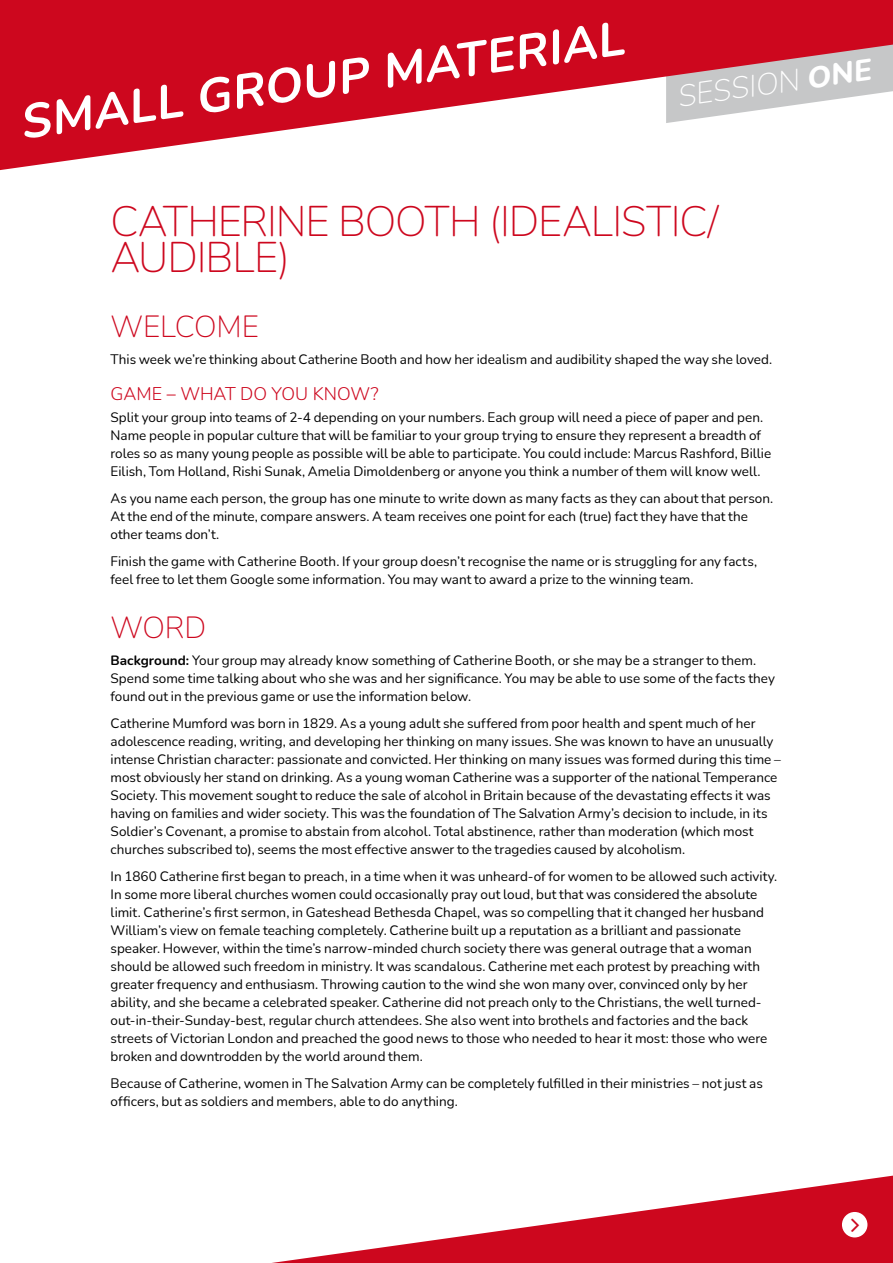
<style>
.page{position:relative;width:893px;height:1263px;background:#fff}
.page>*{position:absolute;margin:0;border:0;box-sizing:border-box;transform-origin:0 0}
.t1{font:700 48px "Nunito";color:#fff}
.t2{font:200 42px/36px "Nunito";letter-spacing:-.025em;color:#cd071e}
.t3{font:200 30px "Nunito";letter-spacing:-.005em;color:#cd071e}
.Session{font:200 30px "Nunito";color:#fff}
.t4{font:300 18px "Nunito";color:#cd071e}
.t5{font:13.5px/18px "Nunito";color:#000}
.s1{font-weight:800}
.s2{font-weight:700}
</style>
<div class="page">
<svg style="left:272px;top:1175px;width:621px;height:88px"></svg>
<div style="left:842px;top:1212px;width:25px;height:25px;background:#fff;border-radius:50%"></div>
<svg style="left:0;top:0;width:893px;height:170px"></svg>
<svg style="left:5px;top:0;width:783px;height:163px;fill:#cd071e"></svg>
<h1 class="t1" style="left:15px;top:89px;width:610px;rotate:-8deg">SMALL GROUP MATERIAL</h1>
<p class="Session" style="left:674px;top:76px;width:197px;rotate:-8deg">SESSION <span class="s1">ONE</span></p>
<p class="t2" style="left:111px;top:202px;width:610px">CATHERINE BOOTH (IDEALISTIC/<br>AUDIBLE)</p>
<p class="t3" style="left:111px;top:305px;width:150px">WELCOME</p>
<p class="t5" style="left:111px;top:349px;width:663px">This week we’re thinking about Catherine Booth and how her idealism and audibility shaped the way she loved.</p>
<p class="t4" style="left:111px;top:381px;width:269px">GAME – WHAT DO YOU KNOW?</p>
<p class="t5" style="left:111px;top:408px;width:662px">Split your group into teams of 2-4 depending on your numbers. Each group will need a piece of paper and pen.<br>Name people in popular culture that will be familiar to your group trying to ensure they represent a breadth of roles so as many young people as possible will be able to participate. You could include: Marcus Rashford, Billie Eilish, Tom Holland, Rishi Sunak, Amelia Dimoldenberg or anyone you think a number of them will know well.</p>
<p class="t5" style="left:111px;top:489px;width:664px">As you name each person, the group has one minute to write down as many facts as they can about that person.<br>At the end of the minute, compare answers. A team receives one point for each (true) fact they have that the other teams don’t.</p>
<p class="t5" style="left:111px;top:552px;width:648px">Finish the game with Catherine Booth. If your group doesn’t recognise the name or is struggling for any facts, feel free to let them Google some information. You may want to award a prize to the winning team.</p>
<p class="t3" style="left:111px;top:607px;width:97px">WORD</p>
<p class="t5" style="left:111px;top:651px;width:666px"><span class="s2">Background:</span> Your group may already know something of Catherine Booth, or she may be a stranger to them.<br>Spend some time talking about who she was and her significance. You may be able to use some of the facts they found out in the previous game or use the information below.</p>
<p class="t5" style="left:111px;top:714px;width:672px">Catherine Mumford was born in 1829. As a young adult she suffered from poor health and spent much of her adolescence reading, writing, and developing her thinking on many issues. She was known to have an unusually intense Christian character: passionate and convicted. Her thinking on many issues was formed during this time – most obviously her stand on drinking. As a young woman Catherine was a supporter of the national Temperance Society. This movement sought to reduce the sale of alcohol in Britain because of the devastating effects it was having on families and wider society. This was the foundation of The Salvation Army’s decision to include, in its Soldier’s Covenant, a promise to abstain from alcohol. Total abstinence, rather than moderation (which most churches subscribed to), seems the most effective answer to the tragedies caused by alcoholism.</p>
<p class="t5" style="left:111px;top:867px;width:668px">In 1860 Catherine first began to preach, in a time when it was unheard-of for women to be allowed such activity.<br>In some more liberal churches women could occasionally pray out loud, but that was considered the absolute limit. Catherine’s first sermon, in Gateshead Bethesda Chapel, was so compelling that it changed her husband William’s view on female teaching completely. Catherine built up a reputation as a brilliant and passionate speaker. However, within the time’s narrow-minded church society there was general outrage that a woman should be allowed such freedom in ministry. It was scandalous. Catherine met each protest by preaching with greater frequency and enthusiasm. Throwing caution to the wind she won many over, convinced only by her ability, and she became a celebrated speaker. Catherine did not preach only to the Christians, the well turned&shy;out-in-their-Sunday-best, regular church attendees. She also went into brothels and factories and the back streets of Victorian London and preached the good news to those who needed to hear it most: those who were broken and downtrodden by the world around them.</p>
<p class="t5" style="left:111px;top:1074px;width:654px">Because of Catherine, women in The Salvation Army can be completely fulfilled in their ministries – not just as officers, but as soldiers and members, able to do anything.</p>
</div>
